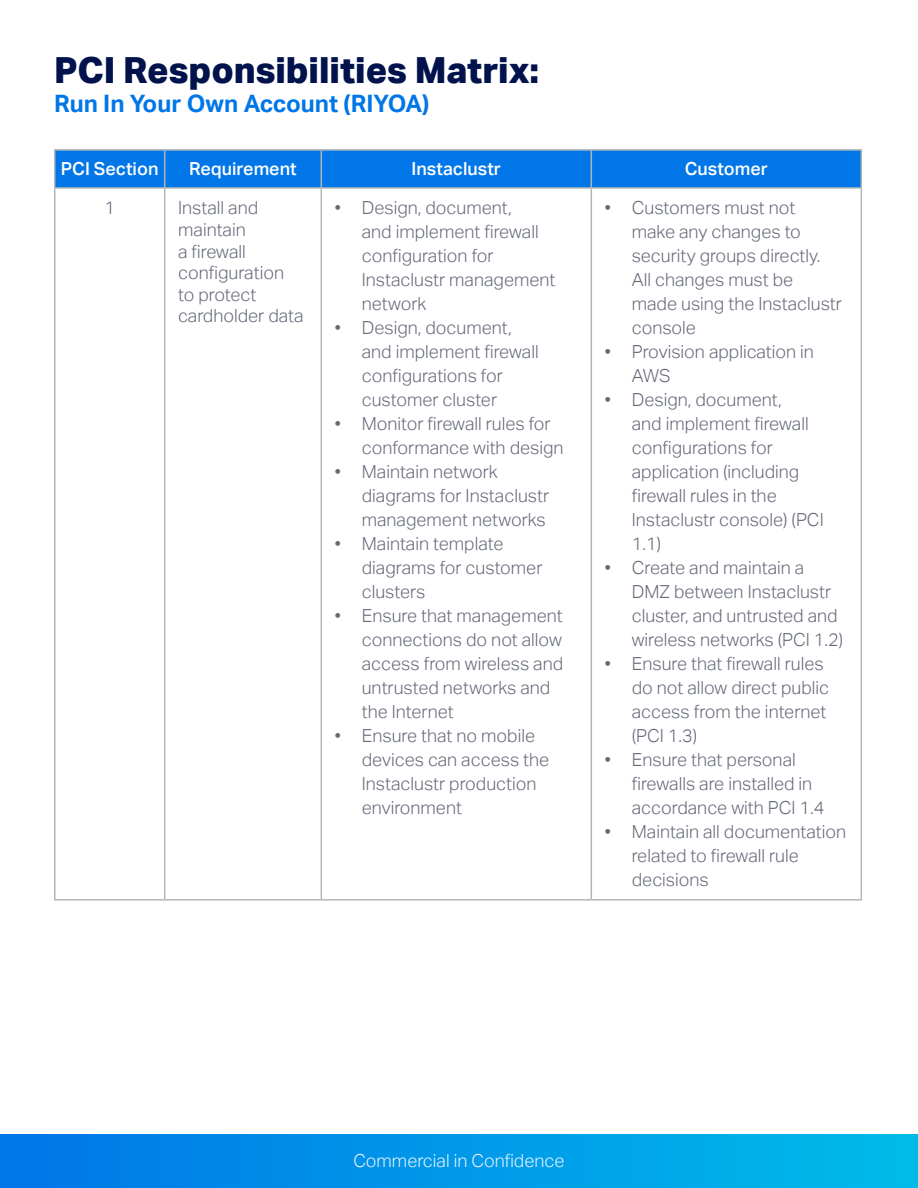
<style>
.page{position:relative;width:918px;height:1188px;background:#fff}
.page>*{position:absolute;margin:0;border:0;box-sizing:border-box;transform-origin:0 0}
.t1{font:800 36px "Aktiv Grotesk";color:#01124d}
.t2{font:700 24px "Aktiv Grotesk";color:#0076e8}
.t3{font:300 18px/24px "Aktiv Grotesk";color:#646978}
.t4{font:500 18px "Aktiv Grotesk";color:#fff}
.t5{font:300 18px "Aktiv Grotesk";color:#e7f3ff}
</style>
<div class="page">
<div style="left:0;top:1134px;width:918px;height:54px;background:linear-gradient(to right,#0076e8,#00bbe9)"></div>
<div style="left:56px;top:151px;width:805px;height:36px;background:#0076e8"></div>
<hr style="left:54px;top:189px;width:2px;height:710px;background:#b2b6b7">
<hr style="left:164px;top:189px;width:1px;height:710px;background:#b2b6b7">
<hr style="left:321px;top:189px;width:1px;height:710px;background:#b2b6b7">
<hr style="left:591px;top:189px;width:1px;height:710px;background:#b2b6b7">
<hr style="left:861px;top:189px;width:1px;height:710px;background:#b2b6b7">
<hr style="left:54px;top:899px;width:111px;height:2px;background:#b2b6b7">
<hr style="left:165px;top:899px;width:156px;height:2px;background:#b2b6b7">
<hr style="left:321px;top:899px;width:270px;height:2px;background:#b2b6b7">
<hr style="left:591px;top:899px;width:271px;height:2px;background:#b2b6b7">
<hr style="left:54px;top:149px;width:111px;height:2px;background:#b2b6b7">
<hr style="left:54px;top:151px;width:2px;height:36px;background:#b2b6b7">
<hr style="left:165px;top:149px;width:156px;height:2px;background:#b2b6b7">
<hr style="left:164px;top:151px;width:1px;height:36px;background:#b2b6b7">
<hr style="left:321px;top:149px;width:270px;height:2px;background:#b2b6b7">
<hr style="left:321px;top:151px;width:1px;height:36px;background:#b2b6b7">
<hr style="left:591px;top:149px;width:271px;height:2px;background:#b2b6b7">
<hr style="left:591px;top:151px;width:1px;height:36px;background:#b2b6b7">
<hr style="left:861px;top:151px;width:1px;height:36px;background:#b2b6b7">
<hr style="left:54px;top:187px;width:111px;height:2px;background:#b2b6b7">
<hr style="left:165px;top:187px;width:156px;height:2px;background:#b2b6b7">
<hr style="left:321px;top:187px;width:270px;height:2px;background:#b2b6b7">
<hr style="left:591px;top:187px;width:271px;height:2px;background:#b2b6b7">
<p class="t1" style="left:54px;top:47px;width:487px">PCI Responsibilities Matrix:</p>
<p class="t2" style="left:54px;top:89px;width:377px">Run In Your Own Account (RIYOA)</p>
<p class="t4" style="left:61px;top:159px;width:99px">PCI Section</p>
<p class="t4" style="left:189px;top:159px;width:109px">Requirement</p>
<p class="t4" style="left:412px;top:159px;width:91px">Instaclustr</p>
<p class="t4" style="left:685px;top:159px;width:85px">Customer</p>
<p class="t3" style="left:104px;top:196px;width:12px">1</p>
<p class="t3" style="left:178px;top:197px;width:127px;line-height:21.6px">Install and maintain<br>a firewall configuration to protect cardholder data</p>
<p class="t3" style="left:362px;top:196px;width:195px;text-indent:-27px">• Design, document,<br>and implement firewall configuration for<br>Instaclustr management network</p>
<p class="t3" style="left:362px;top:316px;width:178px;text-indent:-27px">• Design, document, and implement firewall configurations for customer cluster</p>
<p class="t3" style="left:362px;top:412px;width:203px;text-indent:-27px">• Monitor firewall rules for conformance with design</p>
<p class="t3" style="left:362px;top:460px;width:189px;text-indent:-27px">• Maintain network diagrams for Instaclustr management networks</p>
<p class="t3" style="left:362px;top:532px;width:182px;text-indent:-27px">• Maintain template diagrams for customer clusters</p>
<p class="t3" style="left:362px;top:604px;width:203px;text-indent:-27px">• Ensure that management connections do not allow access from wireless and untrusted networks and the Internet</p>
<p class="t3" style="left:362px;top:724px;width:189px;text-indent:-27px">• Ensure that no mobile devices can access the<br>Instaclustr production environment</p>
<p class="t3" style="left:632px;top:196px;width:212px;text-indent:-27px">• Customers must not make any changes to security groups directly.<br>All changes must be made using the Instaclustr console</p>
<p class="t3" style="left:632px;top:340px;width:184px;text-indent:-27px">• Provision application in<br>AWS</p>
<p class="t3" style="left:632px;top:388px;width:193px;text-indent:-27px">• Design, document,<br>and implement firewall configurations for application (including firewall rules in the<br>Instaclustr console) (PCI<br>1.1)</p>
<p class="t3" style="left:632px;top:556px;width:213px;text-indent:-27px">• Create and maintain a<br>DMZ between Instaclustr cluster, and untrusted and wireless networks (PCI 1.2)</p>
<p class="t3" style="left:632px;top:652px;width:199px;text-indent:-27px">• Ensure that firewall rules do not allow direct public access from the internet (PCI 1.3)</p>
<p class="t3" style="left:632px;top:748px;width:194px;text-indent:-27px">• Ensure that personal firewalls are installed in accordance with PCI 1.4</p>
<p class="t3" style="left:632px;top:820px;width:216px;text-indent:-27px">• Maintain all documentation related to firewall rule decisions</p>
<p class="t5" style="left:353px;top:1150px;width:213px">Commercial in Confidence</p>
</div>
